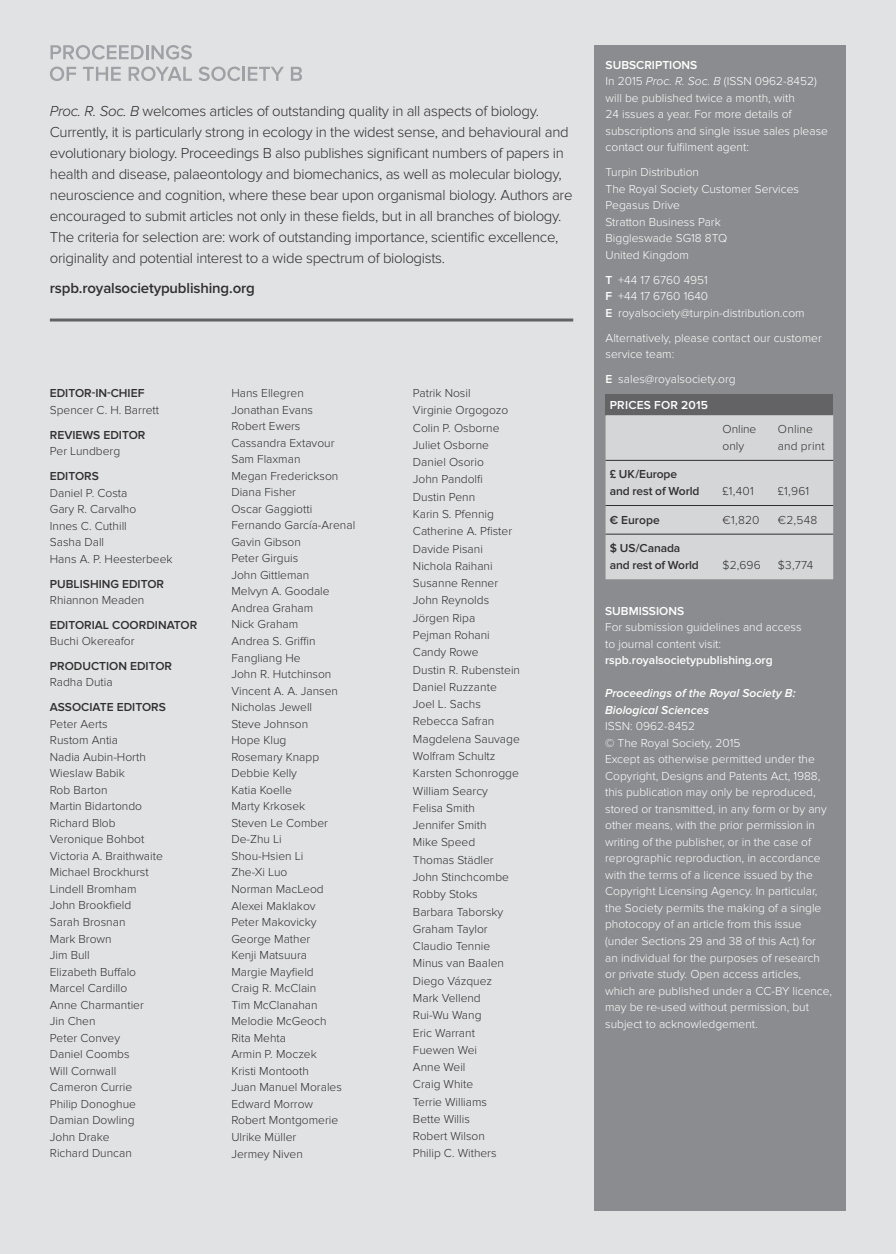
<style>
.page{position:relative;width:896px;height:1254px;background:#fff}
.page>*{position:absolute;margin:0;border:0;box-sizing:border-box;transform-origin:0 0}
.t1{font:300 15px/21px "Proxima Nova";letter-spacing:-.02em;color:#312f30}
.t2{font:600 15px "Proxima Nova";letter-spacing:-.01em;color:#312f30}
.t3{font:300 12px/16.5px "Proxima Nova";color:#312f30}
.t4{font:300 12px/16.5px "Proxima Nova";color:#fff}
.t5{font:600 12px/16.5px "Proxima Nova";color:#312f30}
.t6{font:italic 600 12px/16.5px "Proxima Nova";color:#fff}
.t7{font:600 12px "Proxima Nova";color:#fff}
.t8{font:600 12px "Proxima Nova";letter-spacing:.02em;color:#fff}
.s1{font-style:italic}
.s2{font-weight:600}
</style>
<div class="page">
<div style="left:0;top:0;width:895px;height:1253px;background:#e1e2e4"></div>
<hr style="left:50px;top:318px;width:523px;height:3px;background:#636366">
<div style="left:594px;top:45px;width:251px;height:1165px;background:#8a8c8f"></div>
<div style="left:605px;top:394px;width:228px;height:21px;background:#636366"></div>
<div style="left:605px;top:415px;width:228px;height:164px;background:#d5d6d8"></div>
<hr style="left:605px;top:505px;width:228px;height:1px;background:#312f30">
<hr style="left:605px;top:534px;width:228px;height:1px;background:#312f30">
<hr style="left:605px;top:460px;width:228px;height:1px;background:#312f30">
<svg style="left:50px;top:45px;width:142px;height:15px"></svg>
<svg style="left:50px;top:67px;width:26px;height:14px"></svg>
<svg style="left:83px;top:67px;width:38px;height:14px"></svg>
<svg style="left:129px;top:67px;width:63px;height:14px"></svg>
<svg style="left:198px;top:67px;width:42px;height:14px"></svg>
<hr style="left:242px;top:67px;width:3px;height:14px;background:#a0a1a5">
<svg style="left:248px;top:67px;width:36px;height:14px"></svg>
<svg style="left:291px;top:67px;width:11px;height:14px"></svg>
<p class="t1" style="left:50px;top:102px;width:524px"><span class="s1">Proc. R. Soc. B</span> welcomes articles of outstanding quality in all aspects of biology.<br>Currently, it is particularly strong in ecology in the widest sense, and behavioural and evolutionary biology. Proceedings B also publishes significant numbers of papers in health and disease, palaeontology and biomechanics, as well as molecular biology, neuroscience and cognition, where these bear upon organismal biology. Authors are encouraged to submit articles not only in these fields, but in all branches of biology.<br>The criteria for selection are: work of outstanding importance, scientific excellence, originality and potential interest to a wide spectrum of biologists.</p>
<p class="t2" style="left:50px;top:282px;width:206px">rspb.royalsocietypublishing.org</p>
<p class="t5" style="left:50px;top:385px;width:96px">EDITOR-IN-CHIEF</p>
<p class="t3" style="left:50px;top:402px;width:111px">Spencer C. H. Barrett</p>
<p class="t5" style="left:50px;top:427px;width:97px">REVIEWS EDITOR</p>
<p class="t3" style="left:50px;top:443px;width:72px">Per Lundberg</p>
<p class="t5" style="left:50px;top:469px;width:51px">EDITORS</p>
<p class="t3" style="left:50px;top:485px;width:124px">Daniel P. Costa<br>Gary R. Carvalho<br>Innes C. Cuthill<br>Sasha Dall<br>Hans A. P. Heesterbeek</p>
<p class="t5" style="left:50px;top:576px;width:116px">PUBLISHING EDITOR</p>
<p class="t3" style="left:50px;top:592px;width:96px">Rhiannon Meaden</p>
<p class="t5" style="left:50px;top:617px;width:149px">EDITORIAL COORDINATOR</p>
<p class="t3" style="left:50px;top:633px;width:86px">Buchi Okereafor</p>
<p class="t5" style="left:50px;top:658px;width:124px">PRODUCTION EDITOR</p>
<p class="t3" style="left:50px;top:675px;width:64px">Radha Dutia</p>
<p class="t5" style="left:50px;top:699px;width:117px">ASSOCIATE EDITORS</p>
<p class="t3" style="left:50px;top:716px;width:114px">Peter Aerts<br>Rustom Antia<br>Nadia Aubin-Horth<br>Wieslaw Babik<br>Rob Barton<br>Martin Bidartondo<br>Richard Blob<br>Veronique Bohbot<br>Victoria A. Braithwaite<br>Michael Brockhurst<br>Lindell Bromham<br>John Brookfield<br>Sarah Brosnan<br>Mark Brown<br>Jim Bull<br>Elizabeth Buffalo<br>Marcel Cardillo<br>Anne Charmantier<br>Jin Chen<br>Peter Convey<br>Daniel Coombs<br>Will Cornwall<br>Cameron Currie<br>Philip Donoghue<br>Damian Dowling<br>John Drake<br>Richard Duncan</p>
<p class="t3" style="left:231px;top:385px;width:125px">Hans Ellegren<br>Jonathan Evans<br>Robert Ewers<br>Cassandra Extavour<br>Sam Flaxman<br>Megan Frederickson<br>Diana Fisher<br>Oscar Gaggiotti<br>Fernando García-Arenal<br>Gavin Gibson<br>Peter Girguis<br>John Gittleman<br>Melvyn A. Goodale<br>Andrea Graham<br>Nick Graham<br>Andrea S. Griffin<br>Fangliang He<br>John R. Hutchinson<br>Vincent A. A. Jansen<br>Nicholas Jewell<br>Steve Johnson<br>Hope Klug<br>Rosemary Knapp<br>Debbie Kelly<br>Katia Koelle<br>Marty Krkosek<br>Steven Le Comber<br>De-Zhu Li<br>Shou-Hsien Li<br>Zhe-Xi Luo<br>Norman MacLeod<br>Alexei Maklakov<br>Peter Makovicky<br>George Mather<br>Kenji Matsuura<br>Margie Mayfield<br>Craig R. McClain<br>Tim McClanahan<br>Melodie McGeoch<br>Rita Mehta<br>Armin P. Moczek<br>Kristi Montooth<br>Juan Manuel Morales<br>Edward Morrow<br>Robert Montgomerie<br>Ulrike Müller<br>Jermey Niven</p>
<p class="t3" style="left:413px;top:385px;width:109px;line-height:17.2px">Patrik Nosil<br>Virginie Orgogozo<br>Colin P. Osborne<br>Juliet Osborne<br>Daniel Osorio<br>John Pandolfi<br>Dustin Penn<br>Karin S. Pfennig<br>Catherine A. Pfister<br>Davide Pisani<br>Nichola Raihani<br>Susanne Renner<br>John Reynolds<br>Jörgen Ripa<br>Pejman Rohani<br>Candy Rowe<br>Dustin R. Rubenstein<br>Daniel Ruzzante<br>Joel L. Sachs<br>Rebecca Safran<br>Magdelena Sauvage<br>Wolfram Schultz<br>Karsten Schonrogge<br>William Searcy<br>Felisa Smith<br>Jennifer Smith<br>Mike Speed<br>Thomas Städler<br>John Stinchcombe<br>Robby Stoks<br>Barbara Taborsky<br>Graham Taylor<br>Claudio Tennie<br>Minus van Baalen<br>Diego Vázquez<br>Mark Vellend<br>Rui-Wu Wang<br>Eric Warrant<br>Fuewen Wei<br>Anne Weil<br>Craig White<br>Terrie Williams<br>Bette Willis<br>Robert Wilson<br>Philip C. Withers</p>
<p class="t4" style="left:605px;top:57px;width:224px"><span class="s2">SUBSCRIPTIONS<br></span>In 2015 <span class="s1">Proc. R. Soc. B</span> (ISSN 0962-8452) will be published twice a month, with<br>24 issues a year. For more details of subscriptions and single issue sales please contact our fulfilment agent:</p>
<p class="t4" style="left:605px;top:165px;width:195px">Turpin Distribution<br>The Royal Society Customer Services<br>Pegasus Drive<br>Stratton Business Park<br>Biggleswade SG18 8TQ<br>United Kingdom</p>
<p class="t4" style="left:605px;top:272px;width:201px"><span class="s2">T</span> +44 17 6760 4951<br><span class="s2">F</span> +44 17 6760 1640<br><span class="s2">E</span> royalsociety@turpin-distribution.com</p>
<p class="t4" style="left:605px;top:330px;width:218px">Alternatively, please contact our customer service team:</p>
<p class="t4" style="left:605px;top:372px;width:132px"><span class="s2">E</span> sales@royalsociety.org</p>
<p class="t8" style="left:609px;top:401px;width:100px">PRICES FOR 2015</p>
<p class="t5" style="left:609px;top:467px;width:91px">£ UK/Europe and rest of World</p>
<p class="t3" style="left:722px;top:422px;width:35px">Online only</p>
<p class="t3" style="left:777px;top:422px;width:48px">Online and print</p>
<p class="t3" style="left:722px;top:483px;width:33px">£1,401</p>
<p class="t3" style="left:777px;top:483px;width:33px">£1,961</p>
<p class="t5" style="left:609px;top:512px;width:51px">€ Europe</p>
<p class="t3" style="left:722px;top:512px;width:38px">€1,820</p>
<p class="t3" style="left:777px;top:512px;width:41px">€2,548</p>
<p class="t5" style="left:609px;top:540px;width:90px">$ US/Canada and rest of World</p>
<p class="t3" style="left:722px;top:557px;width:40px">$2,696</p>
<p class="t3" style="left:777px;top:557px;width:37px">$3,774</p>
<p class="t7" style="left:605px;top:606px;width:80px">SUBMISSIONS</p>
<p class="t4" style="left:605px;top:619px;width:198px">For submission guidelines and access to journal content visit:</p>
<p class="t7" style="left:605px;top:656px;width:169px">rspb.royalsocietypublishing.org</p>
<p class="t6" style="left:605px;top:686px;width:192px">Proceedings of the Royal Society B:<br>Biological Sciences</p>
<p class="t4" style="left:605px;top:718px;width:228px">ISSN: 0962-8452<br>© The Royal Society, 2015<br>Except as otherwise permitted under the Copyright, Designs and Patents Act, 1988, this publication may only be reproduced, stored or transmitted, in any form or by any other means, with the prior permission in writing of the publisher, or in the case of reprographic reproduction, in accordance with the terms of a licence issued by the Copyright Licensing Agency. In particular, the Society permits the making of a single photocopy of an article from this issue (under Sections 29 and 38 of this Act) for<br>an individual for the purposes of research or private study. Open access articles, which are published under a CC-BY licence, may be re-used without permission, but subject to acknowledgement.</p>
</div>
